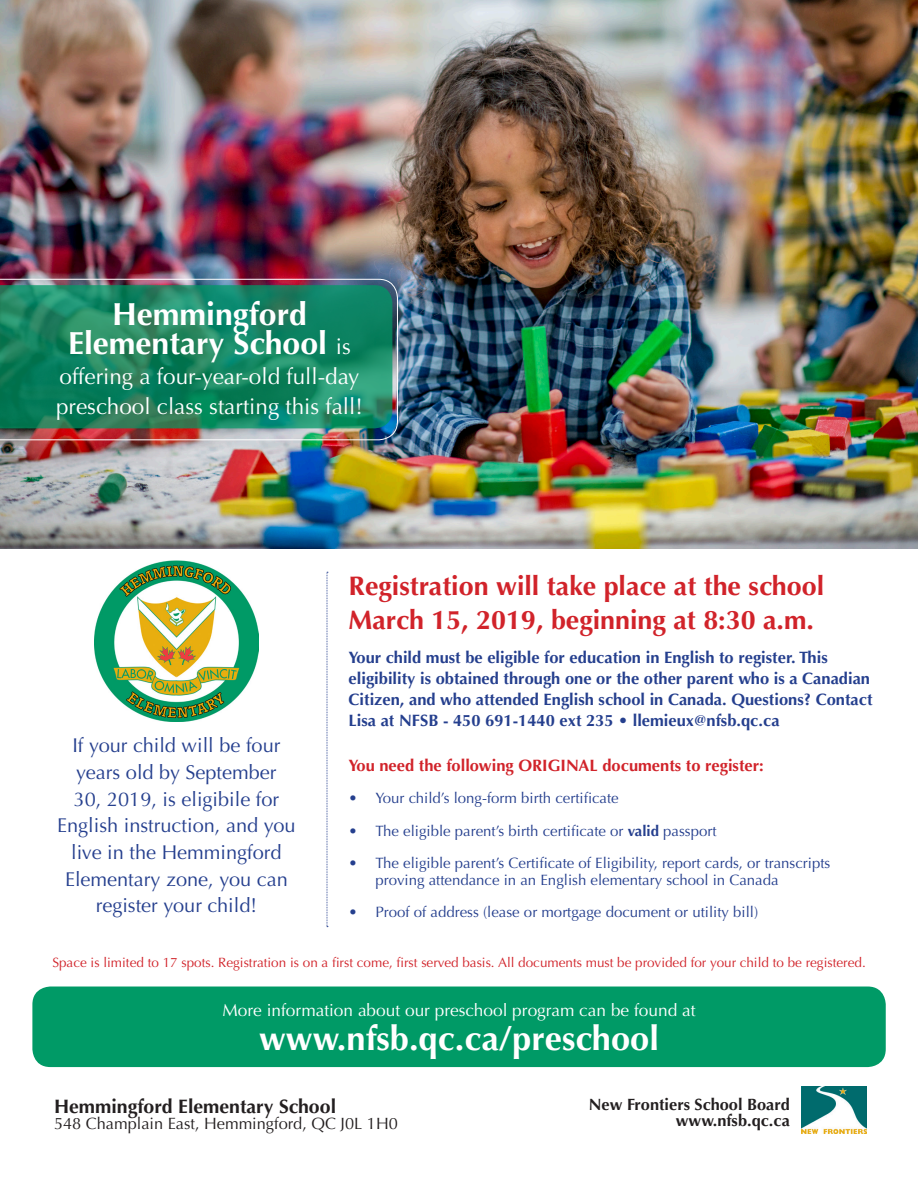
<style>
.page{position:relative;width:918px;height:1188px;background:#fff}
.page>*{position:absolute;margin:0;border:0;box-sizing:border-box;transform-origin:0 0}
.t1{font:700 34.35px "Optima";color:#fff}
.t2{font:700 31.95px/29.8px "Optima";color:#fff;text-align:center}
.t3{font:700 26.85px/33.6px "Optima";color:#d1232a}
.t4{font:22.5px/29.8px "Optima";color:#fff}
.t5{font:19.95px/26.7px "Optima";color:#253f8e;text-align:center}
.t6{font:700 19.5px "Optima";color:#231f20}
.t7{font:17.25px "Optima";color:#fff}
.t8{font:700 16.5px/21px "Optima";color:#253f8e}
.t9{font:700 16.5px "Optima";color:#d1232a}
.t10{font:700 16.35px/16.5px "Optima";color:#231f20;text-align:right}
.t11{font:16.35px "Optima";color:#231f20}
.t12{font:15px/16.5px "Optima";color:#253f8e}
.t13{font:13.5px "Optima";color:#d1232a}
.s1{font-weight:400;font-size:22.5px}
.s2{font-weight:700}
</style>
<div class="page">
<div style="left:32px;top:987px;width:854px;height:80px;background:#009a66;border-radius:18px"></div>
<img style="left:0;top:0;width:918px;height:549px">
<img style="left:801px;top:1087px;width:66px;height:47px">
<svg style="left:327px;top:572px;width:1px;height:355px"></svg>
<img style="left:95px;top:561px;width:163px;height:161px">
<img style="left:0;top:279px;width:398px;height:161px">
<p class="t2" style="left:68px;top:299px;width:284px">Hemmingford<br>Elementary School <span class="s1">is</span></p>
<p class="t4" style="left:56px;top:362px;width:308px">offering a four-year-old full-day preschool class starting this fall!</p>
<p class="t3" style="left:349px;top:570px;width:477px">Registration will take place at the school<br>March 15, 2019, beginning at 8:30 a.m.</p>
<p class="t5" style="left:57px;top:733px;width:240px">If your child will be four years old by September<br>30, 2019, is eligibile for<br>English instruction, and you live in the Hemmingford<br>Elementary zone, you can register your child!</p>
<p class="t8" style="left:349px;top:647px;width:525px">Your child must be eligible for education in English to register. This eligibility is obtained through one or the other parent who is a Canadian Citizen, and who attended English school in Canada. Questions? Contact Lisa at NFSB - 450 691-1440 ext 235 • llemieux@nfsb.qc.ca</p>
<p class="t9" style="left:349px;top:755px;width:417px">You need the following ORIGINAL documents to register:</p>
<p class="t12" style="left:349px;top:790px;width:272px">• Your child’s long-form birth certificate</p>
<p class="t12" style="left:349px;top:823px;width:370px">• The eligible parent’s birth certificate or <span class="s2">valid</span> passport</p>
<p class="t12" style="left:376px;top:855px;width:456px;text-indent:-27px">• The eligible parent’s Certificate of Eligibility, report cards, or transcripts proving attendance in an English elementary school in Canada</p>
<p class="t12" style="left:349px;top:904px;width:411px">• Proof of address (lease or mortgage document or utility bill)</p>
<p class="t13" style="left:52px;top:954px;width:815px">Space is limited to 17 spots. Registration is on a first come, first served basis. All documents must be provided for your child to be registered.</p>
<p class="t7" style="left:223px;top:1000px;width:474px">More information about our preschool program can be found at</p>
<p class="t1" style="left:259px;top:1019px;width:401px">www.nfsb.qc.ca/preschool</p>
<p class="t6" style="left:54px;top:1095px;width:284px">Hemmingford Elementary School</p>
<p class="t11" style="left:54px;top:1114px;width:345px">548 Champlain East, Hemmingford, QC J0L 1H0</p>
<p class="t10" style="left:589px;top:1096px;width:203px">New Frontiers School Board www.nfsb.qc.ca</p>
</div>
